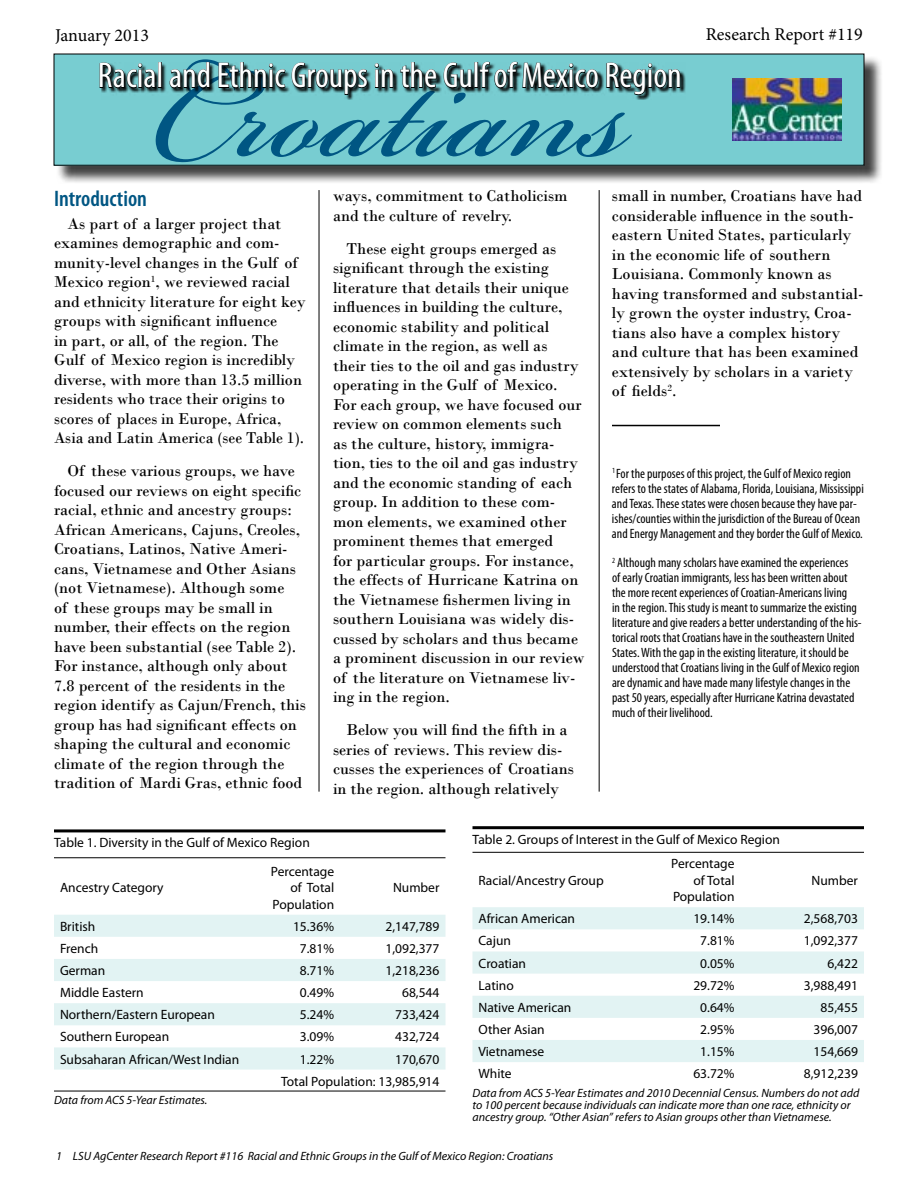
<style>
.page{position:relative;width:918px;height:1188px;background:#fff}
.page>*{position:absolute;margin:0;border:0;box-sizing:border-box;transform-origin:0 0}
.t1{font:205.5px "Bickham Script Pro";color:#005683}
.t2{font:condensed 36px "Myriad Pro";color:#fff}
.t3{font:600 condensed 22.5px "Myriad Pro";color:#005683}
.t4{font:18px "Minion Pro";color:#000}
.t5{font:16.5px/19.5px "Bodoni";color:#000}
.t6{font:condensed 13.5px/15px "Myriad Pro";color:#000}
.t7{font:13.5px/16.5px "Myriad Pro";color:#000;text-align:right}
.t8{font:italic 12px/12px "Myriad Pro";color:#000}
</style>
<div class="page">
<div style="left:56px;top:56px;width:827px;height:128px;background:#000;opacity:.75"></div>
<div style="left:54px;top:54px;width:810px;height:111px;background:#78cdd1"></div>
<img style="left:733px;top:78px;width:108px;height:62px">
<svg style="left:101px;top:63px;width:585px;height:37px"></svg>
<svg style="left:99px;top:62px;width:57px;height:27px"></svg>
<div style="left:158px;top:62px;width:4px;height:26px;border:1px solid #000"></div>
<svg style="left:169px;top:62px;width:41px;height:33px"></svg>
<svg style="left:218px;top:62px;width:150px;height:38px"></svg>
<svg style="left:375px;top:63px;width:19px;height:32px"></svg>
<svg style="left:400px;top:62px;width:37px;height:26px"></svg>
<svg style="left:443px;top:62px;width:29px;height:27px"></svg>
<div style="left:475px;top:62px;width:3px;height:26px;border:1px solid #000"></div>
<svg style="left:479px;top:62px;width:120px;height:27px"></svg>
<svg style="left:606px;top:62px;width:75px;height:33px"></svg>
<hr style="left:612px;top:425px;width:108px;height:1px;background:#000">
<svg style="left:472px;top:907px;width:392px;height:155px;fill:#e2f3f3"></svg>
<svg style="left:54px;top:915px;width:392px;height:155px;fill:#e2f3f3"></svg>
<hr style="left:54px;top:1091px;width:392px;height:1px;background:#000">
<hr style="left:54px;top:858px;width:392px;height:1px;background:#000">
<hr style="left:54px;top:829px;width:392px;height:3px;background:#000">
<hr style="left:472px;top:852px;width:392px;height:1px;background:#000">
<hr style="left:472px;top:826px;width:392px;height:3px;background:#000">
<hr style="left:319px;top:190px;width:1px;height:602px;background:#000">
<hr style="left:599px;top:190px;width:1px;height:602px;background:#000">
<p class="t4" style="left:55px;top:23px;width:96px">January 2013</p>
<p class="t4" style="left:706px;top:22px;width:159px">Research Report #119</p>
<h1 class="t1" style="left:151px;top:-36px;width:480px">Croatians</h1>
<h2 class="t2" style="left:98px;top:56px;width:585px">Racial and Ethnic Groups in the Gulf of Mexico Region</h2>
<p class="t5" style="left:333px;top:186px;width:236px">ways, commitment to Catholicism and the culture of revelry.</p>
<p class="t5" style="left:333px;top:238px;width:253px;text-indent:13px">These eight groups emerged as significant through the existing literature that details their unique influences in building the culture, economic stability and political climate in the region, as well as their ties to the oil and gas industry operating in the Gulf of Mexico.<br>For each group, we have focused our review on common elements such<br>as the culture, history, immigra&shy;tion, ties to the oil and gas industry and the economic standing of each group. In addition to these com&shy;mon elements, we examined other prominent themes that emerged<br>for particular groups. For instance, the effects of Hurricane Katrina on the Vietnamese fishermen living in southern Louisiana was widely dis&shy;cussed by scholars and thus became a prominent discussion in our review of the literature on Vietnamese liv&shy;ing in the region.</p>
<p class="t5" style="left:333px;top:720px;width:242px;text-indent:13px">Below you will find the fifth in a series of reviews. This review dis&shy;cusses the experiences of Croatians in the region. although relatively</p>
<p class="t5" style="left:612px;top:186px;width:253px">small in number, Croatians have had considerable influence in the south&shy;eastern United States, particularly in the economic life of southern<br>Louisiana. Commonly known as having transformed and substantial&shy;ly grown the oyster industry, Croa&shy;tians also have a complex history and culture that has been examined extensively by scholars in a variety of fields<sup>2</sup>.</p>
<h3 class="t3" style="left:54px;top:186px;width:95px">Introduction</h3>
<p class="t5" style="left:54px;top:214px;width:253px;text-indent:14px">As part of a larger project that examines demographic and com&shy;munity-level changes in the Gulf of Mexico region<sup>1</sup>, we reviewed racial and ethnicity literature for eight key groups with significant influence<br>in part, or all, of the region. The Gulf of Mexico region is incredibly diverse, with more than 13.5 million residents who trace their origins to scores of places in Europe, Africa, Asia and Latin America (see Table 1).</p>
<p class="t5" style="left:54px;top:461px;width:253px;text-indent:13px">Of these various groups, we have focused our reviews on eight specific racial, ethnic and ancestry groups:<br>African Americans, Cajuns, Creoles, Croatians, Latinos, Native Ameri&shy;cans, Vietnamese and Other Asians (not Vietnamese). Although some<br>of these groups may be small in number, their effects on the region have been substantial (see Table 2).<br>For instance, although only about 7.8 percent of the residents in the region identify as Cajun/French, this group has had significant effects on shaping the cultural and economic climate of the region through the tradition of Mardi Gras, ethnic food</p>
<p class="t6" style="left:612px;top:466px;width:253px"><sup>1</sup> For the purposes of this project, the Gulf of Mexico region refers to the states of Alabama, Florida, Louisiana, Mississippi and Texas. These states were chosen because they have par&shy;ishes/counties within the jurisdiction of the Bureau of Ocean and Energy Management and they border the Gulf of Mexico.</p>
<p class="t6" style="left:612px;top:556px;width:251px"><sup>2</sup> Although many scholars have examined the experiences<br>of early Croatian immigrants, less has been written about the more recent experiences of Croatian-Americans living<br>in the region. This study is meant to summarize the existing literature and give readers a better understanding of the his&shy;torical roots that Croatians have in the southeastern United States. With the gap in the existing literature, it should be understood that Croatians living in the Gulf of Mexico region are dynamic and have made many lifestyle changes in the past 50 years, especially after Hurricane Katrina devastated much of their livelihood.</p>
<p class="t7" style="left:54px;top:834px;width:257px">Table 1. Diversity in the Gulf of Mexico Region</p>
<p class="t7" style="left:60px;top:880px;width:105px">Ancestry Category</p>
<p class="t7" style="left:271px;top:863px;width:65px">Percentage of Total<br>Population</p>
<p class="t7" style="left:393px;top:880px;width:48px">Number</p>
<p class="t7" style="left:60px;top:918px;width:37px">British</p>
<p class="t7" style="left:293px;top:918px;width:43px">15.36%</p>
<p class="t7" style="left:385px;top:918px;width:56px">2,147,789</p>
<p class="t7" style="left:60px;top:940px;width:40px">French</p>
<p class="t7" style="left:300px;top:940px;width:36px">7.81%</p>
<p class="t7" style="left:385px;top:940px;width:56px">1,092,377</p>
<p class="t7" style="left:60px;top:963px;width:47px">German</p>
<p class="t7" style="left:300px;top:963px;width:36px">8.71%</p>
<p class="t7" style="left:385px;top:963px;width:56px">1,218,236</p>
<p class="t7" style="left:60px;top:985px;width:85px">Middle Eastern</p>
<p class="t7" style="left:300px;top:985px;width:36px">0.49%</p>
<p class="t7" style="left:402px;top:985px;width:39px">68,544</p>
<p class="t7" style="left:60px;top:1007px;width:156px">Northern/Eastern European</p>
<p class="t7" style="left:300px;top:1007px;width:36px">5.24%</p>
<p class="t7" style="left:395px;top:1007px;width:46px">733,424</p>
<p class="t7" style="left:60px;top:1029px;width:111px">Southern European</p>
<p class="t7" style="left:300px;top:1029px;width:36px">3.09%</p>
<p class="t7" style="left:395px;top:1029px;width:46px">432,724</p>
<p class="t7" style="left:60px;top:1051px;width:181px">Subsaharan African/West Indian</p>
<p class="t7" style="left:300px;top:1051px;width:36px">1.22%</p>
<p class="t7" style="left:281px;top:1048px;width:160px;line-height:22.2px">170,670<br>Total Population: 13,985,914</p>
<p class="t8" style="left:54px;top:1095px;width:155px">Data from ACS 5-Year Estimates.</p>
<p class="t7" style="left:472px;top:831px;width:309px">Table 2. Groups of Interest in the Gulf of Mexico Region</p>
<p class="t7" style="left:478px;top:872px;width:127px">Racial/Ancestry Group</p>
<p class="t7" style="left:671px;top:856px;width:65px">Percentage of Total<br>Population</p>
<p class="t7" style="left:812px;top:872px;width:48px">Number</p>
<p class="t7" style="left:478px;top:911px;width:98px">African American</p>
<p class="t7" style="left:693px;top:911px;width:43px">19.14%</p>
<p class="t7" style="left:804px;top:911px;width:56px">2,568,703</p>
<p class="t7" style="left:478px;top:933px;width:34px">Cajun</p>
<p class="t7" style="left:700px;top:933px;width:36px">7.81%</p>
<p class="t7" style="left:804px;top:933px;width:56px">1,092,377</p>
<p class="t7" style="left:479px;top:955px;width:49px">Croatian</p>
<p class="t7" style="left:700px;top:955px;width:36px">0.05%</p>
<p class="t7" style="left:828px;top:955px;width:32px">6,422</p>
<p class="t7" style="left:479px;top:977px;width:37px">Latino</p>
<p class="t7" style="left:693px;top:977px;width:43px">29.72%</p>
<p class="t7" style="left:804px;top:977px;width:56px">3,988,491</p>
<p class="t7" style="left:479px;top:999px;width:94px">Native American</p>
<p class="t7" style="left:700px;top:999px;width:36px">0.64%</p>
<p class="t7" style="left:821px;top:999px;width:39px">85,455</p>
<p class="t7" style="left:479px;top:1021px;width:68px">Other Asian</p>
<p class="t7" style="left:700px;top:1021px;width:36px">2.95%</p>
<p class="t7" style="left:814px;top:1021px;width:46px">396,007</p>
<p class="t7" style="left:479px;top:1044px;width:67px">Vietnamese</p>
<p class="t7" style="left:700px;top:1044px;width:36px">1.15%</p>
<p class="t7" style="left:814px;top:1044px;width:46px">154,669</p>
<p class="t7" style="left:479px;top:1066px;width:35px">White</p>
<p class="t7" style="left:693px;top:1066px;width:43px">63.72%</p>
<p class="t7" style="left:804px;top:1066px;width:56px">8,912,239</p>
<p class="t8" style="left:472px;top:1087px;width:388px">Data from ACS 5-Year Estimates and 2010 Decennial Census. Numbers do not add to 100 percent because individuals can indicate more than one race, ethnicity or ancestry group. “Other Asian” refers to Asian groups other than Vietnamese.</p>
<p class="t8" style="left:56px;top:1150px;width:499px">1 LSU AgCenter Research Report #116 Racial and Ethnic Groups in the Gulf of Mexico Region: Croatians</p>
</div>
